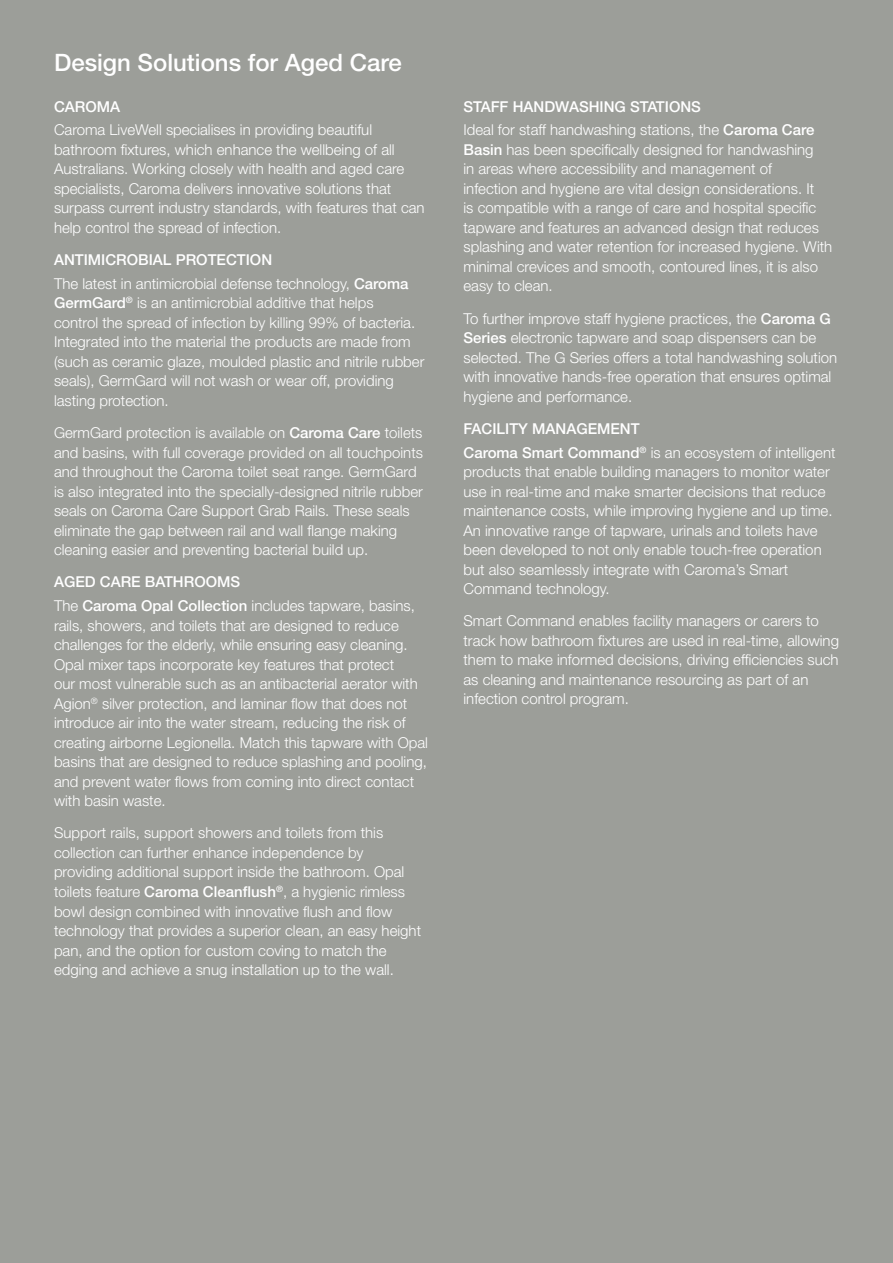
<style>
.page{position:relative;width:893px;height:1263px;background:#9c9e99}
.page>*{position:absolute;margin:0;border:0;box-sizing:border-box;transform-origin:0 0}
.t1{font:500 24px "Helvetica Neue LT Std";color:#fff}
.t2{font:300 15px/19.5px "Helvetica Neue LT Std";color:#fff}
.t3{font:500 15px/23.7px "Helvetica Neue LT Std";color:#fff}
.s1{font-weight:500}
.s2{font-weight:300}
</style>
<div class="page">
<h1 class="t1" style="left:54px;top:48px;width:349px">Design Solutions for Aged Care</h1>
<p class="t3" style="left:54px;top:94px;width:68px">CAROMA</p>
<p class="t2" style="left:54px;top:120px;width:372px">Caroma LiveWell specialises in providing beautiful bathroom fixtures, which enhance the wellbeing of all Australians. Working closely with health and aged care specialists, Caroma delivers innovative solutions that surpass current industry standards, with features that can help control the spread of infection.</p>
<p class="t2" style="left:54px;top:248px;width:356px;line-height:23.7px"><span class="s1">ANTIMICROBIAL PROTECTION<br></span>The latest in antimicrobial defense technology, <span class="s1">Caroma</span></p>
<p class="t2" style="left:54px;top:293px;width:372px"><span class="s1">GermGard</span><sup>®</sup> is an antimicrobial additive that helps<br>control the spread of infection by killing 99% of bacteria.<br>Integrated into the material the products are made from (such as ceramic glaze, moulded plastic and nitrile rubber seals), GermGard will not wash or wear off, providing lasting protection.</p>
<p class="t2" style="left:54px;top:423px;width:370px">GermGard protection is available on <span class="s1">Caroma Care</span> toilets and basins, with full coverage provided on all touchpoints and throughout the Caroma toilet seat range. GermGard is also integrated into the specially-designed nitrile rubber seals on Caroma Care Support Grab Rails. These seals eliminate the gap between rail and wall flange making cleaning easier and preventing bacterial build up.</p>
<p class="t3" style="left:54px;top:570px;width:362px">AGED CARE BATHROOMS<br><span class="s2">The</span> Caroma Opal Collection <span class="s2">includes tapware, basins,</span></p>
<p class="t2" style="left:54px;top:615px;width:376px">rails, showers, and toilets that are designed to reduce challenges for the elderly, while ensuring easy cleaning.<br>Opal mixer taps incorporate key features that protect<br>our most vulnerable such as an antibacterial aerator with Agion<sup>®</sup> silver protection, and laminar flow that does not introduce air into the water stream, reducing the risk of creating airborne Legionella. Match this tapware with Opal basins that are designed to reduce splashing and pooling, and prevent water flows from coming into direct contact with basin waste.</p>
<p class="t2" style="left:54px;top:823px;width:369px">Support rails, support showers and toilets from this collection can further enhance independence by providing additional support inside the bathroom. Opal toilets feature <span class="s1">Caroma Cleanflush</span><sup>®</sup>, a hygienic rimless bowl design combined with innovative flush and flow technology that provides a superior clean, an easy height pan, and the option for custom coving to match the edging and achieve a snug installation up to the wall.</p>
<p class="t2" style="left:463px;top:94px;width:352px;line-height:23.7px"><span class="s1">STAFF HANDWASHING STATIONS<br></span>Ideal for staff handwashing stations, the <span class="s1">Caroma Care</span></p>
<p class="t2" style="left:463px;top:139px;width:370px"><span class="s1">Basin</span> has been specifically designed for handwashing<br>in areas where accessibility and management of<br>infection and hygiene are vital design considerations. It<br>is compatible with a range of care and hospital specific tapware and features an advanced design that reduces splashing and water retention for increased hygiene. With minimal crevices and smooth, contoured lines, it is also easy to clean.</p>
<p class="t2" style="left:463px;top:308px;width:375px">To further improve staff hygiene practices, the <span class="s1">Caroma G Series</span> electronic tapware and soap dispensers can be selected. The G Series offers a total handwashing solution with innovative hands-free operation that ensures optimal hygiene and performance.</p>
<p class="t3" style="left:463px;top:417px;width:374px">FACILITY MANAGEMENT<br>Caroma Smart Command<sup>®</sup> <span class="s2">is an ecosystem of intelligent</span></p>
<p class="t2" style="left:463px;top:462px;width:370px">products that enable building managers to monitor water use in real-time and make smarter decisions that reduce maintenance costs, while improving hygiene and up time.<br>An innovative range of tapware, urinals and toilets have been developed to not only enable touch-free operation but also seamlessly integrate with Caroma’s Smart Command technology.</p>
<p class="t2" style="left:463px;top:611px;width:377px">Smart Command enables facility managers or carers to track how bathroom fixtures are used in real-time, allowing them to make informed decisions, driving efficiencies such as cleaning and maintenance resourcing as part of an infection control program.</p>
</div>
